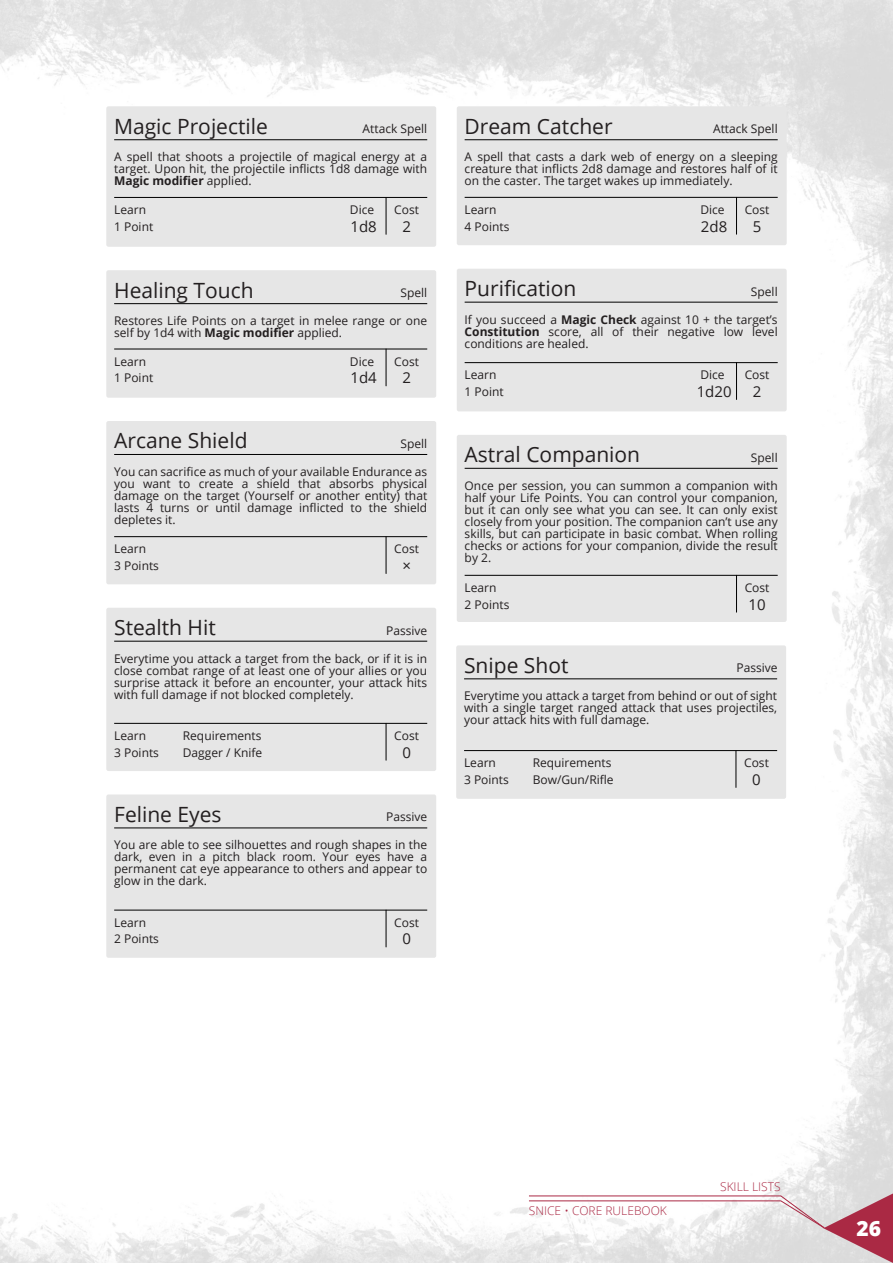
<style>
.page{position:relative;width:893px;height:1263px;background:#fff}
.page>*{position:absolute;margin:0;border:0;box-sizing:border-box;transform-origin:0 0}
.t1{font:21px "Open Sans";color:#231f20}
.t2{font:800 21px "Open Sans";color:#fff}
.t3{font:15px "Open Sans";color:#231f20}
.t4{font:12px/12px "Open Sans";color:#231f20;text-align:justify}
.t5{font:300 12px "Open Sans";color:#aa2944}
.s1{font-weight:700}
</style>
<div class="page">
<img style="left:0;top:0;width:893px;height:1263px">
<svg style="left:528px;top:1193px;width:365px;height:70px"></svg>
<div style="left:106px;top:106px;width:330px;height:141px;background:#e6e6e6;border-radius:2px"></div>
<hr style="left:114px;top:197px;width:313px;height:1px;background:#000">
<hr style="left:386px;top:197px;width:1px;height:37px;background:#000">
<hr style="left:114px;top:139px;width:313px;height:1px;background:#000">
<div style="left:457px;top:106px;width:330px;height:139px;background:#e6e6e6;border-radius:2px"></div>
<hr style="left:465px;top:197px;width:313px;height:1px;background:#000">
<hr style="left:736px;top:197px;width:1px;height:37px;background:#000">
<hr style="left:465px;top:139px;width:313px;height:1px;background:#000">
<div style="left:106px;top:270px;width:330px;height:128px;background:#e6e6e6;border-radius:2px"></div>
<hr style="left:114px;top:349px;width:313px;height:1px;background:#000">
<hr style="left:386px;top:349px;width:1px;height:37px;background:#000">
<hr style="left:114px;top:303px;width:313px;height:1px;background:#000">
<div style="left:457px;top:269px;width:330px;height:142px;background:#e6e6e6;border-radius:2px"></div>
<hr style="left:465px;top:362px;width:313px;height:1px;background:#000">
<hr style="left:736px;top:363px;width:1px;height:36px;background:#000">
<hr style="left:465px;top:302px;width:313px;height:1px;background:#000">
<div style="left:456px;top:645px;width:330px;height:154px;background:#e6e6e6;border-radius:2px"></div>
<hr style="left:464px;top:750px;width:313px;height:1px;background:#000">
<hr style="left:736px;top:750px;width:1px;height:37px;background:#000">
<hr style="left:464px;top:678px;width:313px;height:1px;background:#000">
<div style="left:106px;top:608px;width:330px;height:163px;background:#e6e6e6;border-radius:2px"></div>
<hr style="left:114px;top:723px;width:313px;height:1px;background:#000">
<hr style="left:386px;top:723px;width:1px;height:37px;background:#000">
<hr style="left:114px;top:641px;width:313px;height:1px;background:#000">
<div style="left:106px;top:794px;width:330px;height:164px;background:#e6e6e6;border-radius:2px"></div>
<hr style="left:114px;top:910px;width:313px;height:1px;background:#000">
<hr style="left:386px;top:910px;width:1px;height:37px;background:#000">
<hr style="left:114px;top:827px;width:313px;height:1px;background:#000">
<div style="left:106px;top:421px;width:330px;height:163px;background:#e6e6e6;border-radius:2px"></div>
<hr style="left:114px;top:536px;width:313px;height:1px;background:#000">
<hr style="left:386px;top:537px;width:1px;height:36px;background:#000">
<hr style="left:114px;top:454px;width:313px;height:1px;background:#000">
<div style="left:457px;top:435px;width:330px;height:187px;background:#e6e6e6;border-radius:2px"></div>
<hr style="left:465px;top:575px;width:313px;height:1px;background:#000">
<hr style="left:736px;top:575px;width:1px;height:37px;background:#000">
<hr style="left:465px;top:468px;width:313px;height:1px;background:#000">
<h1 class="t1" style="left:114px;top:118px;width:155px">Magic Projectile</h1>
<p class="t4" style="left:363px;top:124px;width:66px">Attack Spell</p>
<p class="t4" style="left:114px;top:152px;width:315px">A spell that shoots a projectile of magical energy at a target. Upon hit, the projectile inflicts 1d8 damage with <span class="s1">Magic modifier</span> applied.</p>
<p class="t4" style="left:114px;top:221px;width:41px">1 Point</p>
<p class="t3" style="left:350px;top:220px;width:28px">1d8</p>
<p class="t3" style="left:402px;top:220px;width:10px">2</p>
<p class="t4" style="left:114px;top:205px;width:33px">Learn</p>
<p class="t4" style="left:350px;top:205px;width:26px">Dice</p>
<p class="t4" style="left:394px;top:205px;width:26px">Cost</p>
<h1 class="t1" style="left:114px;top:281px;width:141px">Healing Touch</h1>
<p class="t4" style="left:400px;top:288px;width:28px">Spell</p>
<p class="t4" style="left:114px;top:316px;width:315px">Restores Life Points on a target in melee range or one self by 1d4 with <span class="s1">Magic modifier</span> applied.</p>
<p class="t4" style="left:114px;top:373px;width:41px">1 Point</p>
<p class="t3" style="left:350px;top:372px;width:28px">1d4</p>
<p class="t3" style="left:402px;top:372px;width:10px">2</p>
<p class="t4" style="left:114px;top:357px;width:33px">Learn</p>
<p class="t4" style="left:350px;top:357px;width:26px">Dice</p>
<p class="t4" style="left:394px;top:357px;width:26px">Cost</p>
<h1 class="t1" style="left:114px;top:432px;width:135px">Arcane Shield</h1>
<p class="t4" style="left:400px;top:439px;width:28px">Spell</p>
<p class="t4" style="left:114px;top:467px;width:315px">You can sacrifice as much of your available Endurance as you want to create a shield that absorbs physical damage on the target (Yourself or another entity) that lasts 4 turns or until damage inflicted to the shield depletes it.</p>
<p class="t4" style="left:114px;top:561px;width:46px">3 Points</p>
<p class="t3" style="left:402px;top:559px;width:10px">×</p>
<p class="t4" style="left:114px;top:544px;width:33px">Learn</p>
<p class="t4" style="left:394px;top:544px;width:26px">Cost</p>
<h1 class="t1" style="left:114px;top:619px;width:103px">Stealth Hit</h1>
<p class="t4" style="left:386px;top:625px;width:43px">Passive</p>
<p class="t4" style="left:114px;top:653px;width:315px">Everytime you attack a target from the back, or if it is in close combat range of at least one of your allies or you surprise attack it before an encounter, your attack hits with full damage if not blocked completely.</p>
<p class="t4" style="left:114px;top:731px;width:33px">Learn</p>
<p class="t4" style="left:183px;top:731px;width:80px">Requirements</p>
<p class="t4" style="left:394px;top:731px;width:26px">Cost</p>
<p class="t4" style="left:114px;top:747px;width:46px">3 Points</p>
<p class="t4" style="left:183px;top:747px;width:81px">Dagger / Knife</p>
<p class="t3" style="left:402px;top:746px;width:10px">0</p>
<h1 class="t1" style="left:114px;top:806px;width:109px">Feline Eyes</h1>
<p class="t4" style="left:386px;top:812px;width:43px">Passive</p>
<p class="t4" style="left:114px;top:840px;width:315px">You are able to see silhouettes and rough shapes in the dark, even in a pitch black room. Your eyes have a permanent cat eye appearance to others and appear to glow in the dark.</p>
<p class="t4" style="left:114px;top:918px;width:33px">Learn</p>
<p class="t4" style="left:394px;top:918px;width:26px">Cost</p>
<p class="t4" style="left:114px;top:934px;width:46px">2 Points</p>
<p class="t3" style="left:402px;top:933px;width:10px">0</p>
<h1 class="t1" style="left:465px;top:118px;width:149px">Dream Catcher</h1>
<p class="t4" style="left:713px;top:124px;width:66px">Attack Spell</p>
<p class="t4" style="left:465px;top:152px;width:315px">A spell that casts a dark web of energy on a sleeping creature that inflicts 2d8 damage and restores half of it on the caster. The target wakes up immediately.</p>
<p class="t4" style="left:465px;top:221px;width:46px">4 Points</p>
<p class="t3" style="left:701px;top:220px;width:28px">2d8</p>
<p class="t3" style="left:753px;top:220px;width:10px">5</p>
<p class="t4" style="left:465px;top:205px;width:33px">Learn</p>
<p class="t4" style="left:700px;top:205px;width:26px">Dice</p>
<p class="t4" style="left:745px;top:205px;width:26px">Cost</p>
<h1 class="t1" style="left:465px;top:280px;width:113px">Purification</h1>
<p class="t4" style="left:751px;top:286px;width:28px">Spell</p>
<p class="t4" style="left:465px;top:314px;width:315px">If you succeed a <span class="s1">Magic Check</span> against 10 + the target’s <span class="s1">Constitution</span> score, all of their negative low level conditions are healed.</p>
<p class="t4" style="left:465px;top:387px;width:41px">1 Point</p>
<p class="t3" style="left:697px;top:385px;width:36px">1d20</p>
<p class="t3" style="left:753px;top:385px;width:10px">2</p>
<p class="t4" style="left:465px;top:370px;width:33px">Learn</p>
<p class="t4" style="left:700px;top:370px;width:26px">Dice</p>
<p class="t4" style="left:745px;top:370px;width:26px">Cost</p>
<h1 class="t1" style="left:465px;top:446px;width:177px">Astral Companion</h1>
<p class="t4" style="left:751px;top:453px;width:28px">Spell</p>
<p class="t4" style="left:465px;top:481px;width:315px">Once per session, you can summon a companion with half your Life Points. You can control your companion, but it can only see what you can see. It can only exist closely from your position. The companion can’t use any skills, but can participate in basic combat. When rolling checks or actions for your companion, divide the result by 2.</p>
<p class="t4" style="left:465px;top:599px;width:46px">2 Points</p>
<p class="t3" style="left:748px;top:598px;width:19px">10</p>
<p class="t4" style="left:465px;top:583px;width:33px">Learn</p>
<p class="t4" style="left:745px;top:583px;width:26px">Cost</p>
<h1 class="t1" style="left:464px;top:657px;width:106px">Snipe Shot</h1>
<p class="t4" style="left:737px;top:663px;width:43px">Passive</p>
<p class="t4" style="left:464px;top:691px;width:315px">Everytime you attack a target from behind or out of sight with a single target ranged attack that uses projectiles, your attack hits with full damage.</p>
<p class="t4" style="left:464px;top:758px;width:33px">Learn</p>
<p class="t4" style="left:533px;top:758px;width:80px">Requirements</p>
<p class="t4" style="left:744px;top:758px;width:26px">Cost</p>
<p class="t4" style="left:464px;top:775px;width:46px">3 Points</p>
<p class="t4" style="left:533px;top:775px;width:82px">Bow/Gun/Rifle</p>
<p class="t3" style="left:752px;top:773px;width:10px">0</p>
<p class="t5" style="left:529px;top:1206px;width:139px">SNICE • CORE RULEBOOK</p>
<p class="t5" style="left:720px;top:1182px;width:62px">SKILL LISTS</p>
<h1 class="t2" style="left:856px;top:1220px;width:26px">26</h1>
</div>
